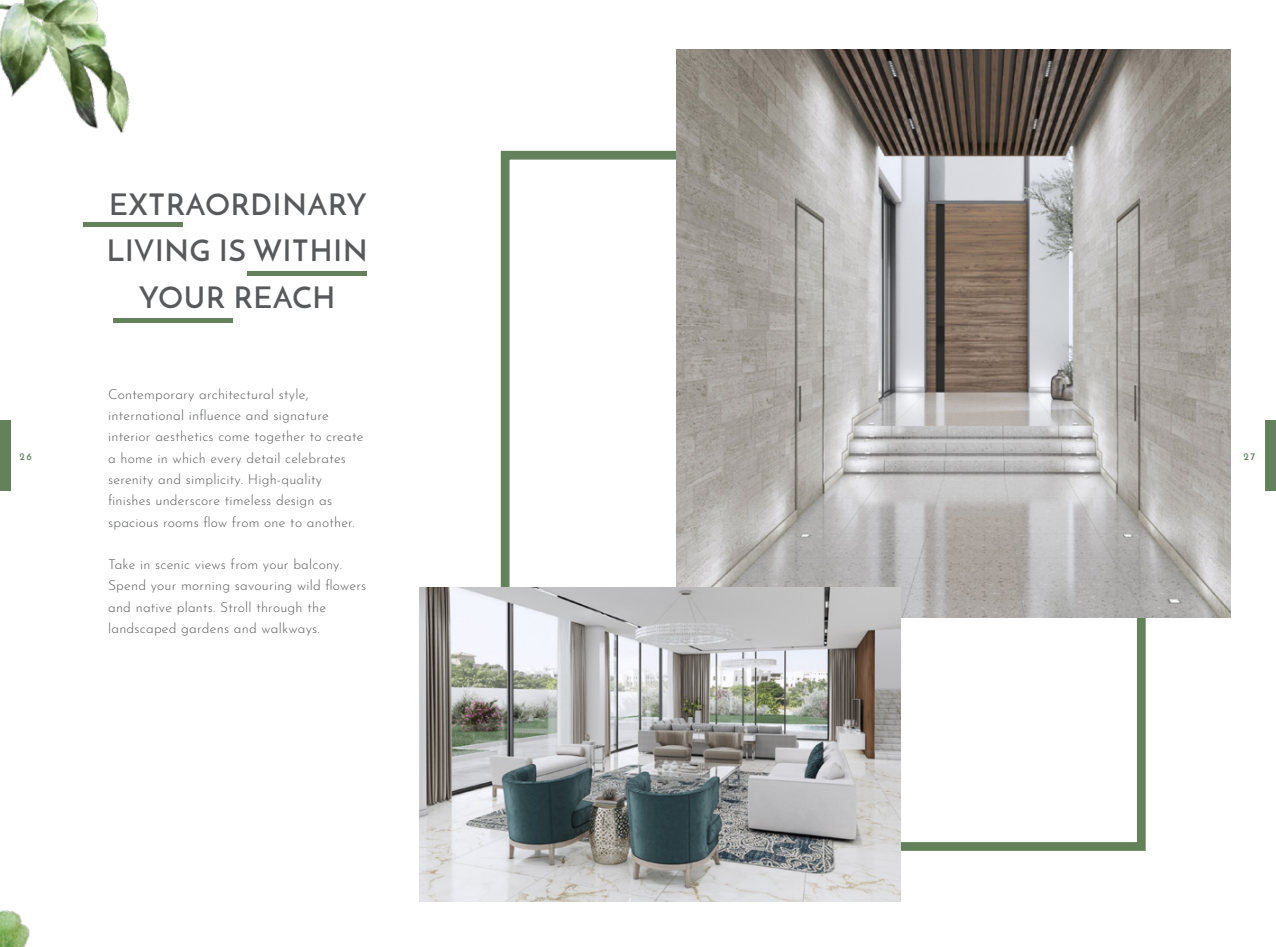
<style>
.page{position:relative;width:1276px;height:947px;background:#fff}
.page>*{position:absolute;margin:0;border:0;box-sizing:border-box;transform-origin:0 0}
.t1{font:600 30px/46.2px "Josefin Sans";letter-spacing:.03em;color:#58595b;text-align:center}
.t2{font:300 13.75px/21.2px "Josefin Sans";letter-spacing:.015em;color:#58595b}
.t3{font:700 10px "Josefin Sans";color:#63825c}
</style>
<div class="page">
<div style="left:1265px;top:420px;width:11px;height:71px;background:#63825c"></div>
<div style="left:0;top:420px;width:11px;height:71px;background:#63825c"></div>
<img style="left:0;top:910px;width:30px;height:36px">
<img style="left:0;top:0;width:130px;height:133px">
<svg style="left:500px;top:146px;width:650px;height:708px"></svg>
<img style="left:677px;top:50px;width:554px;height:567px">
<img style="left:420px;top:587px;width:480px;height:314px">
<hr style="left:83px;top:222px;width:100px;height:4px;background:#63825c">
<hr style="left:247px;top:271px;width:119px;height:4px;background:#63825c">
<hr style="left:113px;top:318px;width:119px;height:4px;background:#63825c">
<h1 class="t1" style="left:107px;top:181px;width:262px">EXTRAORDINARY<br>LIVING IS WITHIN<br>YOUR REACH</h1>
<p class="t2" style="left:108px;top:382px;width:257px">Contemporary architectural style, international influence and signature interior aesthetics come together to create a home in which every detail celebrates serenity and simplicity. High-quality finishes underscore timeless design as spacious rooms flow from one to another.</p>
<p class="t2" style="left:108px;top:552px;width:260px">Take in scenic views from your balcony.<br>Spend your morning savouring wild flowers and native plants. Stroll through the landscaped gardens and walkways.</p>
<p class="t3" style="left:19px;top:449px;width:14px">26</p>
<p class="t3" style="left:1243px;top:449px;width:13px">27</p>
</div>
